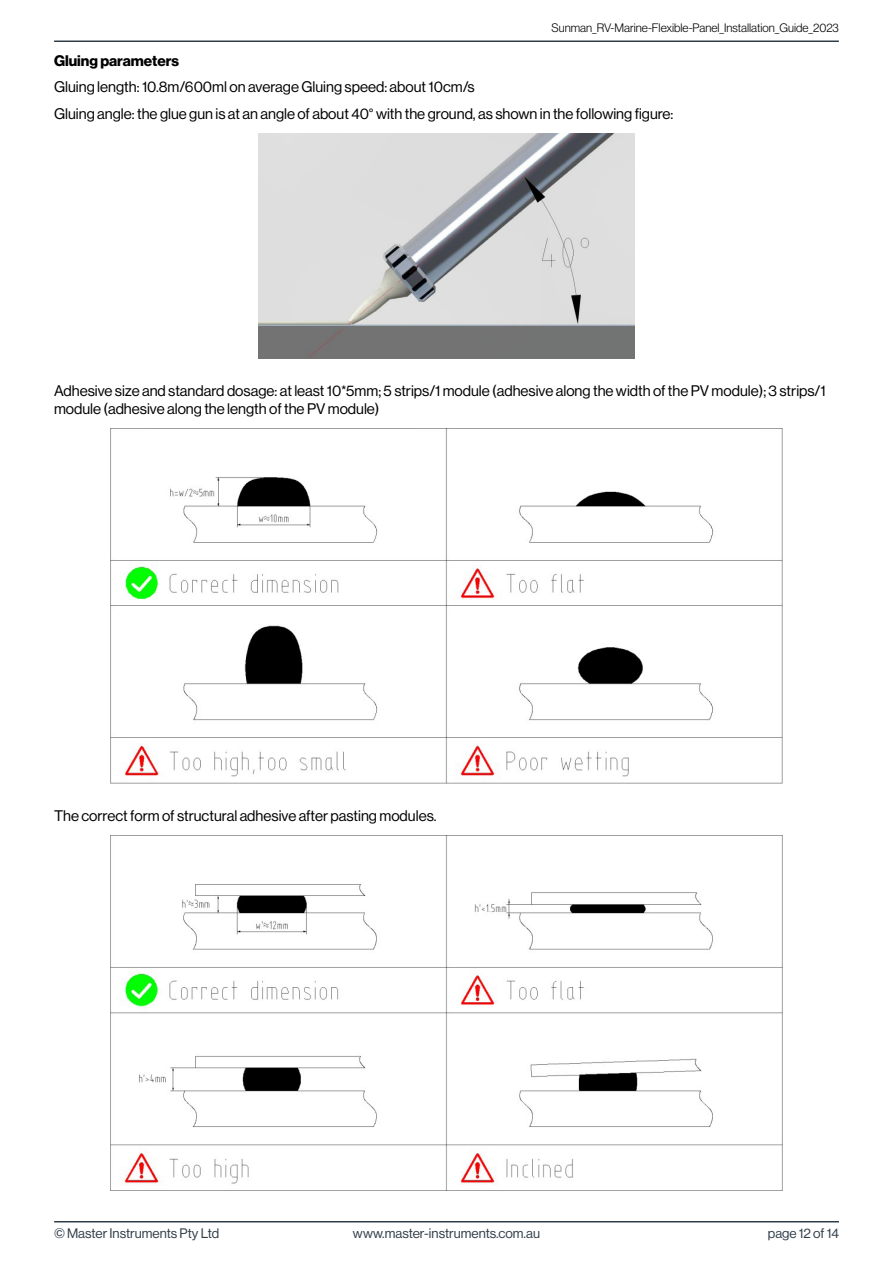
<style>
.page{position:relative;width:893px;height:1263px;background:#fff}
.page>*{position:absolute;margin:0;border:0;box-sizing:border-box;transform-origin:0 0}
.t1{font:15px/26.5px "N Haas Grotesk DS Pro 55 Rg";color:#000}
.t2{font:15px "N Haas Grotesk DS Pro 75 Bd";color:#000}
.t3{font:13.5px "N Haas Grotesk DS Pro 55 Rg";color:#303e49}
.t4{font:12px "N Haas Grotesk DS Pro 45 Lt";color:#000}
</style>
<div class="page">
<hr style="left:54px;top:1221px;width:785px;height:1px;background:#303e49">
<hr style="left:54px;top:41px;width:785px;height:1px;background:#303e49">
<img style="left:259px;top:133px;width:375px;height:225px">
<img style="left:110px;top:428px;width:673px;height:356px">
<img style="left:110px;top:836px;width:673px;height:355px">
<p class="t4" style="left:552px;top:21px;width:289px">Sunman_RV-Marine-Flexible-Panel_Installation_Guide_2023</p>
<p class="t2" style="left:54px;top:52px;width:127px">Gluing parameters</p>
<p class="t1" style="left:54px;top:74px;width:621px">Gluing length: 10.8m/600ml on average Gluing speed: about 10cm/s<br>Gluing angle: the glue gun is at an angle of about 40° with the ground, as shown in the following figure:</p>
<p class="t1" style="left:54px;top:382px;width:773px;line-height:18px">Adhesive size and standard dosage: at least 10*5mm; 5 strips/1 module (adhesive along the width of the PV module); 3 strips/1 module (adhesive along the length of the PV module)</p>
<p class="t1" style="left:54px;top:803px;width:384px">The correct form of structural adhesive after pasting modules.</p>
<p class="t3" style="left:54px;top:1226px;width:167px">© Master Instruments Pty Ltd</p>
<p class="t3" style="left:353px;top:1226px;width:189px">www.master-instruments.com.au</p>
<p class="t3" style="left:768px;top:1226px;width:73px">page 12 of 14</p>
</div>
